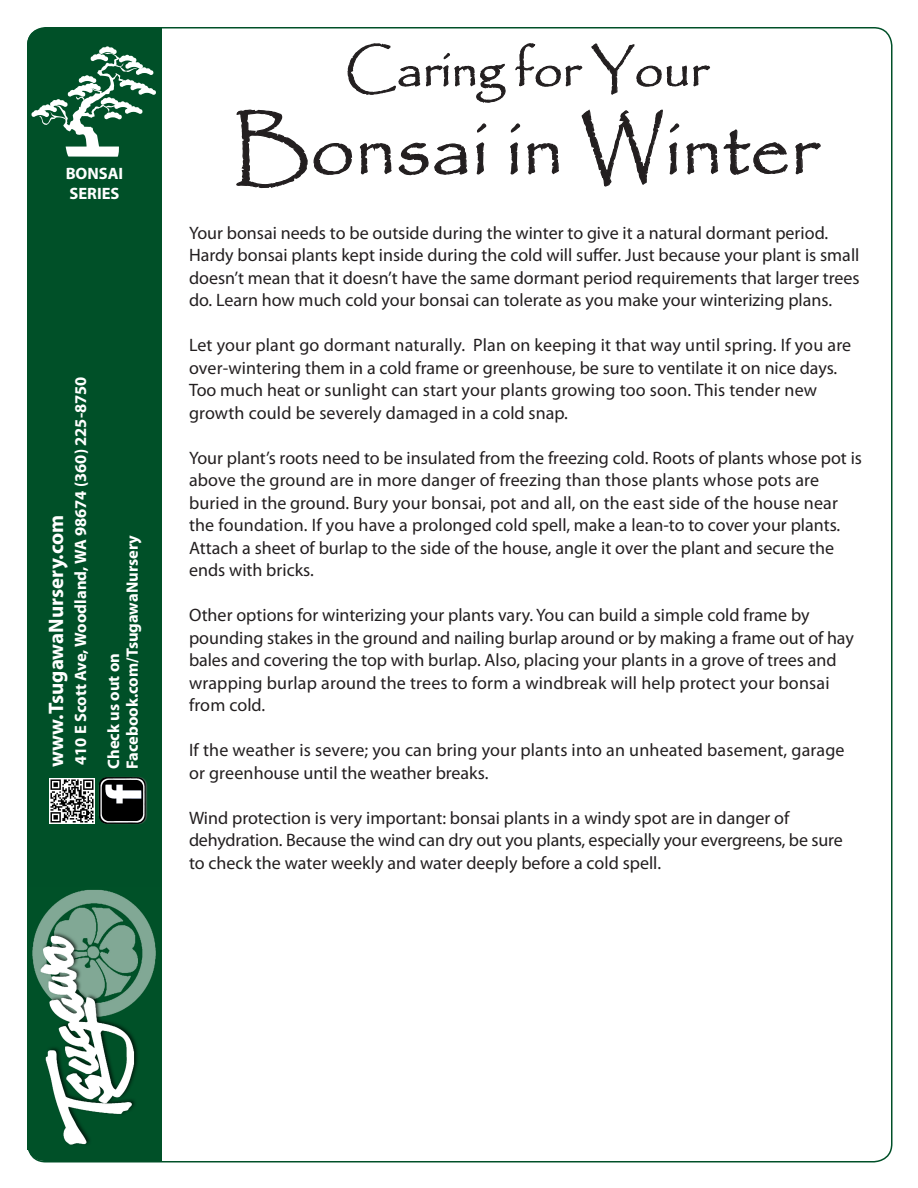
<style>
.page{position:relative;width:918px;height:1188px;background:#fff}
.page>*{position:absolute;margin:0;border:0;box-sizing:border-box;transform-origin:0 0}
.t1{font:79.5px "Papyrus";color:#231f20}
.t2{font:51.6px "Papyrus";color:#231f20}
.t3{font:700 21px "Myriad Pro";color:#fff}
.t4{font:18px/22.5px "Myriad Pro";color:#231f20}
.t5{font:700 16.5px "Myriad Pro";color:#fff}
</style>
<div class="page">
<svg style="left:236px;top:43px;width:552px;height:146px"></svg>
<svg style="left:795px;top:142px;width:26px;height:33px"></svg>
<div style="left:27px;top:28px;width:135px;height:1133px;background:#005028;border-radius:18px"></div>
<img style="left:50px;top:779px;width:44px;height:44px">
<div style="left:143px;top:28px;width:19px;height:1133px;background:#005028"></div>
<img style="left:99px;top:777px;width:48px;height:47px">
<svg style="left:31px;top:46px;width:125px;height:111px"></svg>
<img style="left:32px;top:889px;width:124px;height:256px">
<p class="t5" style="left:66px;top:163px;width:59px">BONSAI</p>
<p class="t5" style="left:70px;top:182px;width:51px">SERIES</p>
<p class="t5" style="left:70px;top:765px;width:390px;rotate:-90deg">410 E Scott Ave, Woodland, WA 98674 (360) 225-8750</p>
<p class="t3" style="left:42px;top:767px;width:254px;rotate:-90deg">www.TsugawaNursery.com</p>
<p class="t5" style="left:122px;top:769px;width:235px;rotate:-90deg">Facebook.com/TsugawaNursery</p>
<p class="t5" style="left:103px;top:769px;width:117px;rotate:-90deg">Check us out on</p>
<p class="t2" style="left:345px;top:38px;width:364px">Caring for Your</p>
<p class="t1" style="left:233px;top:100px;width:586px">Bonsai in Winter</p>
<p class="t4" style="left:189px;top:221px;width:672px">Your bonsai needs to be outside during the winter to give it a natural dormant period.<br>Hardy bonsai plants kept inside during the cold will suffer. Just because your plant is small doesn’t mean that it doesn’t have the same dormant period requirements that larger trees do. Learn how much cold your bonsai can tolerate as you make your winterizing plans.</p>
<p class="t4" style="left:189px;top:333px;width:664px">Let your plant go dormant naturally. Plan on keeping it that way until spring. If you are over-wintering them in a cold frame or greenhouse, be sure to ventilate it on nice days.<br>Too much heat or sunlight can start your plants growing too soon. This tender new growth could be severely damaged in a cold snap.</p>
<p class="t4" style="left:189px;top:446px;width:675px">Your plant’s roots need to be insulated from the freezing cold. Roots of plants whose pot is above the ground are in more danger of freezing than those plants whose pots are buried in the ground. Bury your bonsai, pot and all, on the east side of the house near the foundation. If you have a prolonged cold spell, make a lean-to to cover your plants.<br>Attach a sheet of burlap to the side of the house, angle it over the plant and secure the ends with bricks.</p>
<p class="t4" style="left:189px;top:603px;width:666px">Other options for winterizing your plants vary. You can build a simple cold frame by pounding stakes in the ground and nailing burlap around or by making a frame out of hay bales and covering the top with burlap. Also, placing your plants in a grove of trees and wrapping burlap around the trees to form a windbreak will help protect your bonsai from cold.</p>
<p class="t4" style="left:189px;top:738px;width:657px">If the weather is severe; you can bring your plants into an unheated basement, garage or greenhouse until the weather breaks.</p>
<p class="t4" style="left:189px;top:806px;width:602px">Wind protection is very important: bonsai plants in a windy spot are in danger of</p>
<p class="t4" style="left:189px;top:828px;width:655px">dehydration. Because the wind can dry out you plants, especially your evergreens, be sure</p>
<p class="t4" style="left:189px;top:851px;width:474px">to check the water weekly and water deeply before a cold spell.</p>
</div>
